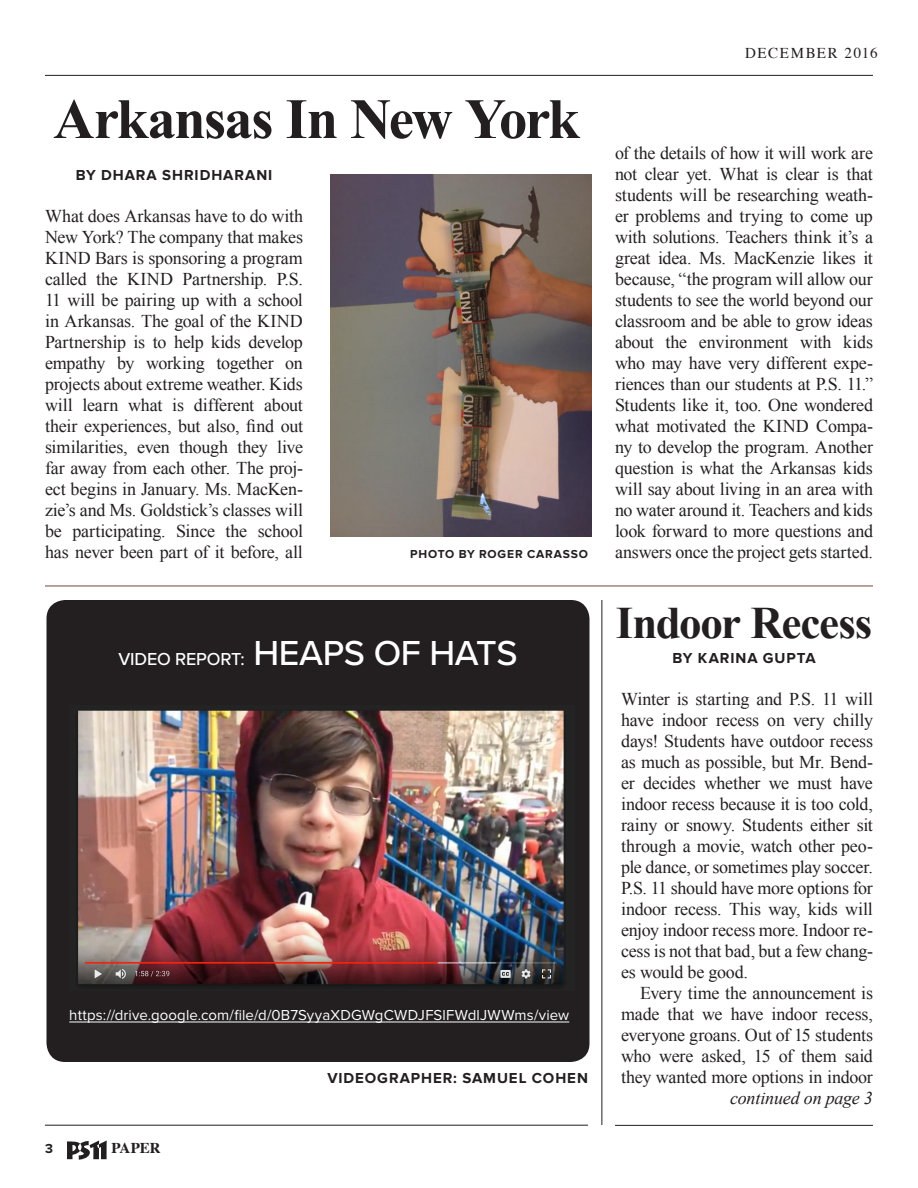
<style>
.page{position:relative;width:918px;height:1188px;background:#fff}
.page>*{position:absolute;margin:0;border:0;box-sizing:border-box;transform-origin:0 0}
.HED_TIMES{font:700 57px "Times New Roman";letter-spacing:-.035em;color:#231f20}
.HED_TIMES_SMALL{font:700 45px "Times New Roman";letter-spacing:-.025em;color:#231f20}
.BODY_TEXT{font:18px/21px "Times New Roman";letter-spacing:-.015em;color:#231f20;text-align:justify}
.HED_PROXIMA{font:500 18px "Proxima Nova";letter-spacing:-.01em;color:#fff}
.BODY_TEXT-2{font:italic 18px "Times New Roman";letter-spacing:-.01em;color:#231f20}
.BODY_TEXT_SAN_SERIF{font:15px "Proxima Nova";letter-spacing:.01em;color:#fff}
.BY_LINE{font:700 15px "Proxima Nova";letter-spacing:.06em;color:#231f20}
.t1{font:15px "Times";letter-spacing:.11em;color:#231f20}
.t2{font:700 15px "Times";color:#231f20}
.t3{font:700 13.5px "Proxima Nova";color:#231f20}
.PHOTO_CREDIT{font:700 12px "Proxima Nova";letter-spacing:.065em;color:#231f20}
.s1{font-size:36px}
</style>
<div class="page">
<hr style="left:45px;top:1125px;width:543px;height:1px;background:#231f20">
<hr style="left:45px;top:75px;width:828px;height:1px;background:#231f20">
<hr style="left:615px;top:1125px;width:258px;height:1px;background:#231f20">
<svg style="left:67px;top:1140px;width:40px;height:20px"></svg>
<hr style="left:602px;top:600px;width:1px;height:525px;background:#231f20">
<div style="left:47px;top:601px;width:542px;height:460px;background:#231f20;border-radius:18px"></div>
<div style="left:46px;top:600px;width:544px;height:462px;border:2px solid #231f20;border-radius:18px"></div>
<img style="left:330px;top:174px;width:262px;height:363px">
<hr style="left:69px;top:1022px;width:500px;height:1px;background:#fff">
<hr style="left:45px;top:586px;width:828px;height:1px;background:#724736">
<img style="left:78px;top:710px;width:486px;height:276px">
<p class="HED_TIMES" style="left:53px;top:80px;width:528px">Arkansas In New York</p>
<p class="BY_LINE" style="left:76px;top:166px;width:198px">BY DHARA SHRIDHARANI</p>
<p class="BODY_TEXT" style="left:45px;top:205px;width:260px">What does Arkansas have to do with New York? The company that makes KIND Bars is sponsoring a program called the KIND Partnership. P.S.<br>11 will be pairing up with a school in Arkansas. The goal of the KIND Partnership is to help kids develop empathy by working together on projects about extreme weather. Kids will learn what is different about their experiences, but also, find out similarities, even though they live far away from each other. The proj&shy;ect begins in January. Ms. MacKen&shy;zie’s and Ms. Goldstick’s classes will be participating. Since the school has never been part of it before, all</p>
<p class="PHOTO_CREDIT" style="left:410px;top:547px;width:179px">PHOTO BY ROGER CARASSO</p>
<p class="HED_PROXIMA" style="left:118px;top:648px;width:401px">VIDEO REPORT: <span class="s1">HEAPS OF HATS</span></p>
<p class="BODY_TEXT_SAN_SERIF" style="left:69px;top:1006px;width:501px">https://drive.google.com/file/d/0B7SyyaXDGWgCWDJFSlFWdlJWWms/view</p>
<p class="t3" style="left:45px;top:1141px;width:9px">3</p>
<p class="t2" style="left:111px;top:1134px;width:51px">PAPER</p>
<p class="BY_LINE" style="left:327px;top:1069px;width:262px">VIDEOGRAPHER: SAMUEL COHEN</p>
<p class="t1" style="left:745px;top:39px;width:134px">DECEMBER 2016</p>
<p class="BODY_TEXT" style="left:615px;top:142px;width:260px">of the details of how it will work are not clear yet. What is clear is that students will be researching weath&shy;er problems and trying to come up with solutions. Teachers think it’s a great idea. Ms. MacKenzie likes it because, “the program will allow our students to see the world beyond our classroom and be able to grow ideas about the environment with kids who may have very different expe&shy;riences than our students at P.S. 11.” Students like it, too. One wondered what motivated the KIND Compa&shy;ny to develop the program. Another question is what the Arkansas kids will say about living in an area with no water around it. Teachers and kids look forward to more questions and answers once the project gets started.</p>
<p class="HED_TIMES_SMALL" style="left:616px;top:591px;width:258px">Indoor Recess</p>
<p class="BY_LINE" style="left:672px;top:649px;width:145px">BY KARINA GUPTA</p>
<p class="BODY_TEXT" style="left:621px;top:688px;width:254px">Winter is starting and P.S. 11 will have indoor recess on very chilly days! Students have outdoor recess as much as possible, but Mr. Bend&shy;er decides whether we must have indoor recess because it is too cold, rainy or snowy. Students either sit through a movie, watch other peo&shy;ple dance, or sometimes play soccer.<br>P.S. 11 should have more options for indoor recess. This way, kids will enjoy indoor recess more. Indoor re&shy;cess is not that bad, but a few chang&shy;es would be good.</p>
<p class="BODY_TEXT" style="left:621px;top:982px;width:254px;text-indent:19px">Every time the announcement is made that we have indoor recess, everyone groans. Out of 15 students who were asked, 15 of them said they wanted more options in indoor</p>
<p class="BODY_TEXT-2" style="left:730px;top:1086px;width:144px">continued on page 3</p>
</div>
